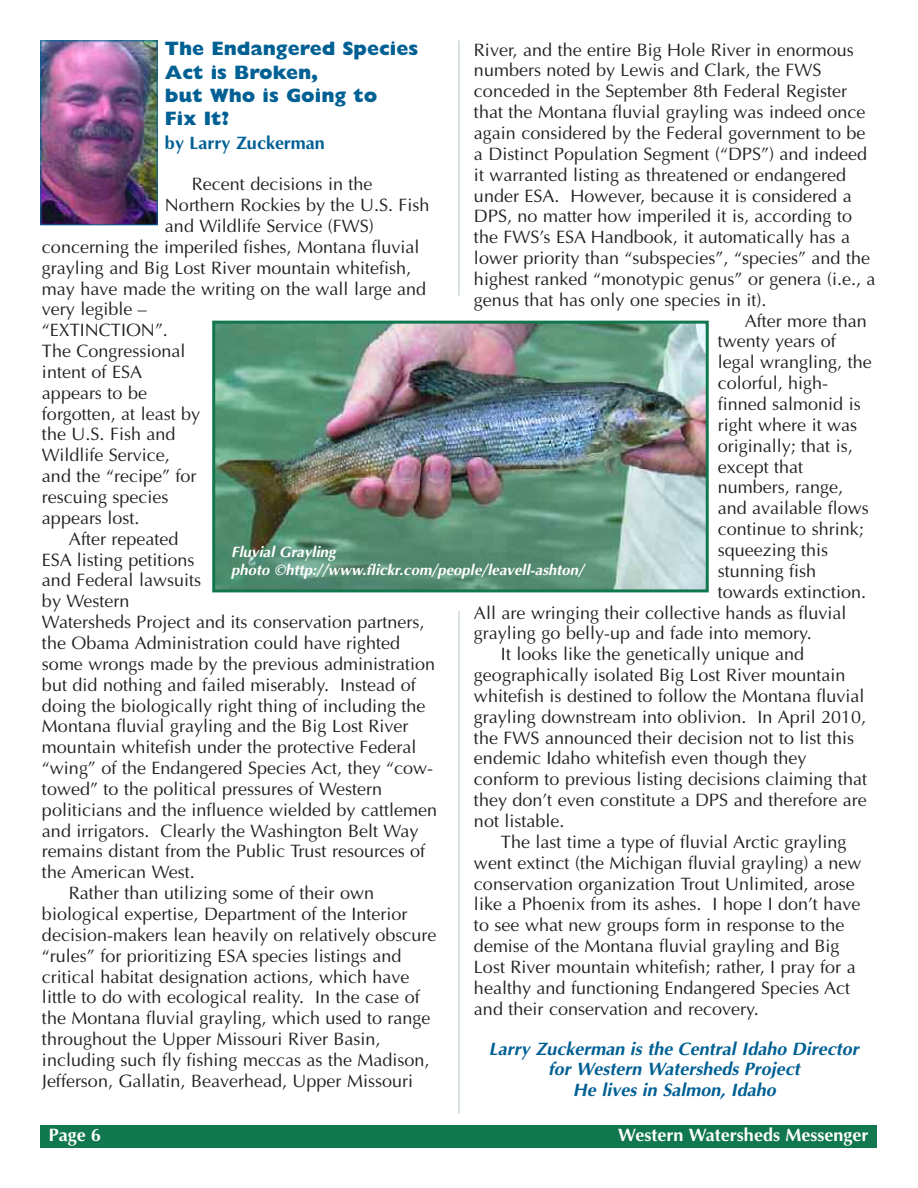
<style>
.page{position:relative;width:918px;height:1188px;background:#fff}
.page>*{position:absolute;margin:0;border:0;box-sizing:border-box;transform-origin:0 0}
.t1{font:800 19.5px/23.4px "Gill Sans";color:#006094}
.t2{font:18px "Optima";color:#231f20}
.t3{font:italic 700 18px/20.2px "Optima";color:#006094;text-align:center}
.t4{font:700 18px "Optima";color:#fff}
.t5{font:700 18px "Optima";color:#006094}
.t6{font:italic 700 15px/18.3px "Optima";color:#fff}
</style>
<div class="page">
<div style="left:40px;top:1125px;width:837px;height:23px;background:#11774f"></div>
<img style="left:42px;top:42px;width:113px;height:181px">
<div style="left:40px;top:40px;width:117px;height:185px;border:1px solid #006094"></div>
<img style="left:216px;top:325px;width:489px;height:263px">
<div style="left:212px;top:321px;width:497px;height:271px;border:3px solid #11774f"></div>
<hr style="left:459px;top:611px;width:1px;height:503px;background:#b3c7b9">
<hr style="left:459px;top:41px;width:1px;height:255px;background:#b3c7b9">
<p class="t1" style="left:165px;top:39px;width:255px">The Endangered Species<br>Act is Broken,<br>but Who is Going to<br>Fix It?</p>
<p class="t5" style="left:165px;top:132px;width:162px">by Larry Zuckerman</p>
<p class="t2" style="left:192px;top:174px;width:182px">Recent decisions in the</p>
<p class="t2" style="left:165px;top:194px;width:266px">Northern Rockies by the U.S. Fish</p>
<p class="t2" style="left:165px;top:215px;width:210px">and Wildlife Service (FWS)</p>
<p class="t2" style="left:42px;top:236px;width:379px">concerning the imperiled fishes, Montana fluvial</p>
<p class="t2" style="left:42px;top:257px;width:371px">grayling and Big Lost River mountain whitefish,</p>
<p class="t2" style="left:42px;top:278px;width:386px">may have made the writing on the wall large and</p>
<p class="t2" style="left:42px;top:299px;width:106px">very legible –</p>
<p class="t2" style="left:42px;top:319px;width:127px">“EXTINCTION”.</p>
<p class="t2" style="left:42px;top:340px;width:145px">The Congressional</p>
<p class="t2" style="left:42px;top:361px;width:102px">intent of ESA</p>
<p class="t2" style="left:42px;top:382px;width:107px">appears to be</p>
<p class="t2" style="left:42px;top:403px;width:160px">forgotten, at least by</p>
<p class="t2" style="left:42px;top:424px;width:135px">the U.S. Fish and</p>
<p class="t2" style="left:42px;top:445px;width:129px">Wildlife Service,</p>
<p class="t2" style="left:42px;top:465px;width:156px">and the “recipe” for</p>
<p class="t2" style="left:42px;top:486px;width:128px">rescuing species</p>
<p class="t2" style="left:42px;top:507px;width:99px">appears lost.</p>
<p class="t2" style="left:69px;top:528px;width:111px">After repeated</p>
<p class="t2" style="left:42px;top:549px;width:154px">ESA listing petitions</p>
<p class="t2" style="left:42px;top:570px;width:161px">and Federal lawsuits</p>
<p class="t2" style="left:42px;top:591px;width:89px">by Western</p>
<p class="t2" style="left:42px;top:611px;width:384px">Watersheds Project and its conservation partners,</p>
<p class="t2" style="left:42px;top:632px;width:360px">the Obama Administration could have righted</p>
<p class="t2" style="left:42px;top:653px;width:395px">some wrongs made by the previous administration</p>
<p class="t2" style="left:42px;top:674px;width:375px">but did nothing and failed miserably. Instead of</p>
<p class="t2" style="left:42px;top:695px;width:385px">doing the biologically right thing of including the</p>
<p class="t2" style="left:42px;top:716px;width:368px">Montana fluvial grayling and the Big Lost River</p>
<p class="t2" style="left:42px;top:736px;width:376px">mountain whitefish under the protective Federal</p>
<p class="t2" style="left:42px;top:757px;width:393px">“wing” of the Endangered Species Act, they “cow-</p>
<p class="t2" style="left:42px;top:778px;width:342px">towed” to the political pressures of Western</p>
<p class="t2" style="left:42px;top:799px;width:397px">politicians and the influence wielded by cattlemen</p>
<p class="t2" style="left:42px;top:820px;width:378px">and irrigators. Clearly the Washington Belt Way</p>
<p class="t2" style="left:42px;top:841px;width:385px">remains distant from the Public Trust resources of</p>
<p class="t2" style="left:42px;top:862px;width:154px">the American West.</p>
<p class="t2" style="left:69px;top:882px;width:307px">Rather than utilizing some of their own</p>
<p class="t2" style="left:42px;top:903px;width:367px">biological expertise, Department of the Interior</p>
<p class="t2" style="left:42px;top:924px;width:396px">decision-makers lean heavily on relatively obscure</p>
<p class="t2" style="left:42px;top:945px;width:361px">“rules” for prioritizing ESA species listings and</p>
<p class="t2" style="left:42px;top:966px;width:369px">critical habitat designation actions, which have</p>
<p class="t2" style="left:42px;top:987px;width:379px">little to do with ecological reality. In the case of</p>
<p class="t2" style="left:42px;top:1008px;width:390px">the Montana fluvial grayling, which used to range</p>
<p class="t2" style="left:42px;top:1028px;width:340px">throughout the Upper Missouri River Basin,</p>
<p class="t2" style="left:42px;top:1049px;width:389px">including such fly fishing meccas as the Madison,</p>
<p class="t2" style="left:42px;top:1070px;width:373px">Jefferson, Gallatin, Beaverhead, Upper Missouri</p>
<p class="t2" style="left:474px;top:39px;width:381px">River, and the entire Big Hole River in enormous</p>
<p class="t2" style="left:474px;top:60px;width:349px">numbers noted by Lewis and Clark, the FWS</p>
<p class="t2" style="left:474px;top:81px;width:375px">conceded in the September 8th Federal Register</p>
<p class="t2" style="left:474px;top:101px;width:393px">that the Montana fluvial grayling was indeed once</p>
<p class="t2" style="left:474px;top:122px;width:393px">again considered by the Federal government to be</p>
<p class="t2" style="left:474px;top:143px;width:395px">a Distinct Population Segment (“DPS”) and indeed</p>
<p class="t2" style="left:474px;top:164px;width:374px">it warranted listing as threatened or endangered</p>
<p class="t2" style="left:474px;top:185px;width:379px">under ESA. However, because it is considered a</p>
<p class="t2" style="left:474px;top:206px;width:380px">DPS, no matter how imperiled it is, according to</p>
<p class="t2" style="left:474px;top:226px;width:378px">the FWS’s ESA Handbook, it automatically has a</p>
<p class="t2" style="left:474px;top:247px;width:398px">lower priority than “subspecies”, “species” and the</p>
<p class="t2" style="left:474px;top:268px;width:403px">highest ranked “monotypic genus” or genera (i.e., a</p>
<p class="t2" style="left:474px;top:289px;width:294px">genus that has only one species in it).</p>
<p class="t2" style="left:745px;top:310px;width:124px">After more than</p>
<p class="t2" style="left:718px;top:331px;width:120px">twenty years of</p>
<p class="t2" style="left:718px;top:352px;width:156px">legal wrangling, the</p>
<p class="t2" style="left:718px;top:372px;width:112px">colorful, high-</p>
<p class="t2" style="left:718px;top:393px;width:145px">finned salmonid is</p>
<p class="t2" style="left:718px;top:414px;width:141px">right where it was</p>
<p class="t2" style="left:718px;top:435px;width:137px">originally; that is,</p>
<p class="t2" style="left:718px;top:456px;width:87px">except that</p>
<p class="t2" style="left:718px;top:477px;width:127px">numbers, range,</p>
<p class="t2" style="left:718px;top:498px;width:153px">and available flows</p>
<p class="t2" style="left:718px;top:518px;width:148px">continue to shrink;</p>
<p class="t2" style="left:718px;top:539px;width:112px">squeezing this</p>
<p class="t2" style="left:718px;top:560px;width:100px">stunning fish</p>
<p class="t2" style="left:718px;top:581px;width:150px">towards extinction.</p>
<p class="t2" style="left:474px;top:602px;width:374px">All are wringing their collective hands as fluvial</p>
<p class="t2" style="left:474px;top:623px;width:339px">grayling go belly-up and fade into memory.</p>
<p class="t2" style="left:501px;top:643px;width:305px">It looks like the genetically unique and</p>
<p class="t2" style="left:474px;top:664px;width:373px">geographically isolated Big Lost River mountain</p>
<p class="t2" style="left:474px;top:685px;width:392px">whitefish is destined to follow the Montana fluvial</p>
<p class="t2" style="left:474px;top:706px;width:394px">grayling downstream into oblivion. In April 2010,</p>
<p class="t2" style="left:474px;top:727px;width:382px">the FWS announced their decision not to list this</p>
<p class="t2" style="left:474px;top:748px;width:334px">endemic Idaho whitefish even though they</p>
<p class="t2" style="left:474px;top:769px;width:395px">conform to previous listing decisions claiming that</p>
<p class="t2" style="left:474px;top:789px;width:394px">they don’t even constitute a DPS and therefore are</p>
<p class="t2" style="left:474px;top:810px;width:92px">not listable.</p>
<p class="t2" style="left:501px;top:831px;width:347px">The last time a type of fluvial Arctic grayling</p>
<p class="t2" style="left:474px;top:852px;width:389px">went extinct (the Michigan fluvial grayling) a new</p>
<p class="t2" style="left:474px;top:873px;width:382px">conservation organization Trout Unlimited, arose</p>
<p class="t2" style="left:474px;top:894px;width:388px">like a Phoenix from its ashes. I hope I don’t have</p>
<p class="t2" style="left:474px;top:915px;width:372px">to see what new groups form in response to the</p>
<p class="t2" style="left:474px;top:935px;width:367px">demise of the Montana fluvial grayling and Big</p>
<p class="t2" style="left:474px;top:956px;width:383px">Lost River mountain whitefish; rather, I pray for a</p>
<p class="t2" style="left:474px;top:977px;width:378px">healthy and functioning Endangered Species Act</p>
<p class="t2" style="left:474px;top:998px;width:286px">and their conservation and recovery.</p>
<p class="t3" style="left:489px;top:1039px;width:372px">Larry Zuckerman is the Central Idaho Director for Western Watersheds Project<br>He lives in Salmon, Idaho</p>
<p class="t6" style="left:231px;top:543px;width:354px">Fluvial Grayling<br>photo ©http://www.flickr.com/people/leavell-ashton/</p>
<p class="t4" style="left:49px;top:1125px;width:54px">Page 6</p>
<p class="t4" style="left:618px;top:1125px;width:252px">Western Watersheds Messenger</p>
</div>
